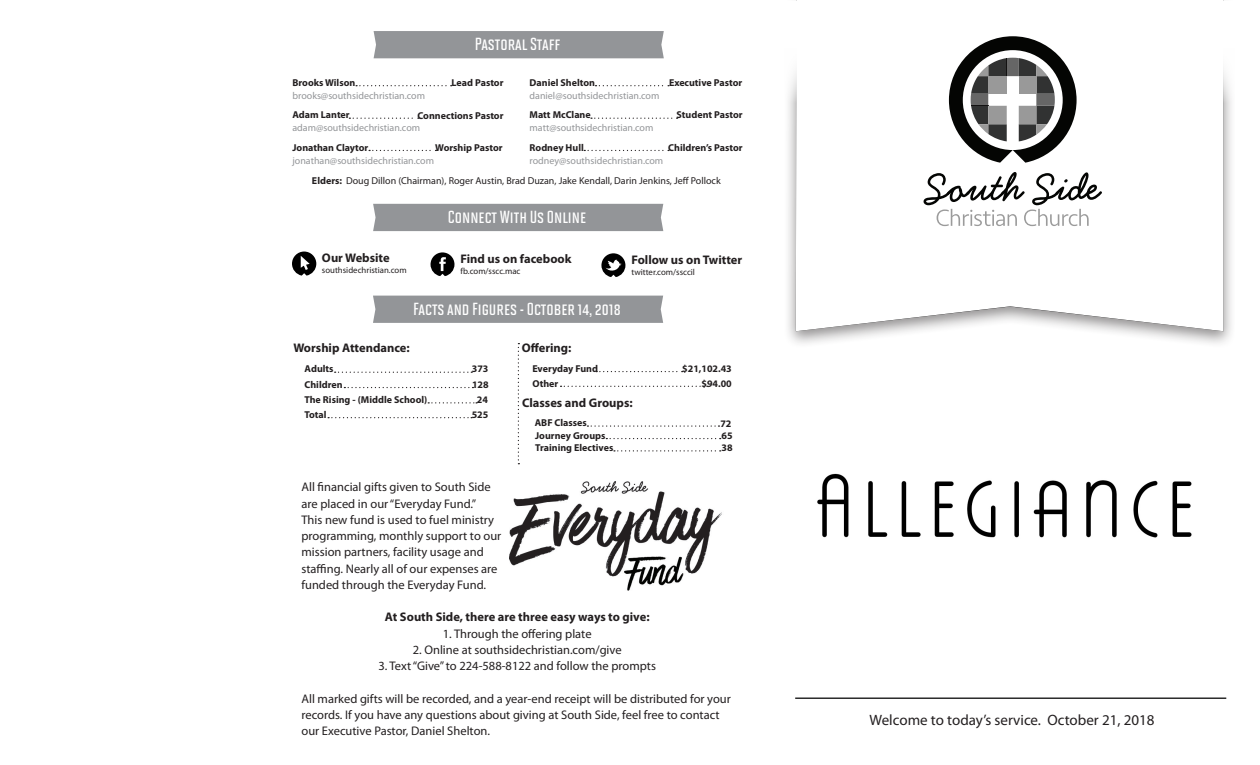
<style>
.page{position:relative;width:1260px;height:765px;background:#fff}
.page>*{position:absolute;margin:0;border:0;box-sizing:border-box;transform-origin:0 0}
.t1{font:17.5px "Solano Gothic MVB Sb SC";color:#fff}
.t2{font:15px "Myriad Pro";color:#231f20}
.t3{font:12.5px/16.2px "Myriad Pro";color:#231f20}
.t4{font:700 12.5px "Myriad Pro";color:#231f20}
.t5{font:700 10px "Myriad Pro";color:#231f20}
.t6{font:10px "Myriad Pro";color:#939598}
.t7{font:10px "Myriad Pro";color:#231f20}
.t8{font:8.75px "Myriad Pro";color:#231f20}
.s1{font-weight:700}
</style>
<div class="page">
<div style="left:373px;top:204px;width:290px;height:27px;background:#939598"></div>
<svg style="left:431px;top:252px;width:23px;height:24px"></svg>
<svg style="left:601px;top:253px;width:24px;height:24px"></svg>
<svg style="left:292px;top:252px;width:24px;height:24px"></svg>
<div style="left:374px;top:31px;width:290px;height:27px;background:#939598"></div>
<svg style="left:356px;top:85px;width:96px;height:1px"></svg>
<svg style="left:349px;top:118px;width:70px;height:1px"></svg>
<svg style="left:596px;top:85px;width:73px;height:1px"></svg>
<div style="left:373px;top:296px;width:290px;height:27px;background:#939598"></div>
<svg style="left:591px;top:118px;width:87px;height:1px"></svg>
<hr style="left:795px;top:698px;width:431px;height:1px;background:#000">
<div style="left:783px;top:0;width:453px;height:349px;background:#231f20;opacity:.5"></div>
<svg style="left:796px;top:0;width:428px;height:331px"></svg>
<div style="left:775px;top:1px;width:36px;height:104px;background:#fff;border-radius:7px"></div>
<div style="left:1210px;top:1px;width:36px;height:104px;background:#fff;border-radius:7px"></div>
<svg style="left:596px;top:371px;width:87px;height:1px"></svg>
<svg style="left:335px;top:372px;width:137px;height:1px"></svg>
<svg style="left:518px;top:343px;width:1px;height:121px"></svg>
<svg style="left:369px;top:150px;width:67px;height:1px"></svg>
<svg style="left:584px;top:150px;width:85px;height:1px"></svg>
<svg style="left:344px;top:387px;width:129px;height:1px"></svg>
<svg style="left:328px;top:417px;width:144px;height:1px"></svg>
<svg style="left:428px;top:402px;width:49px;height:1px"></svg>
<svg style="left:587px;top:425px;width:132px;height:2px"></svg>
<svg style="left:949px;top:36px;width:128px;height:127px"></svg>
<svg style="left:924px;top:172px;width:178px;height:54px"></svg>
<img style="left:510px;top:482px;width:212px;height:108px">
<svg style="left:561px;top:386px;width:147px;height:1px"></svg>
<svg style="left:606px;top:438px;width:115px;height:1px"></svg>
<svg style="left:614px;top:450px;width:107px;height:2px"></svg>
<img style="left:817px;top:473px;width:375px;height:65px">
<p class="t1" style="left:475px;top:35px;width:87px">Pastoral Staff</p>
<p class="t5" style="left:292px;top:76px;width:64px">Brooks Wilson</p>
<p class="t5" style="left:452px;top:76px;width:54px">Lead Pastor</p>
<p class="t6" style="left:292px;top:89px;width:134px">brooks@southsidechristian.com</p>
<p class="t5" style="left:292px;top:109px;width:59px">Adam Lanter</p>
<p class="t5" style="left:418px;top:109px;width:88px">Connections Pastor</p>
<p class="t6" style="left:292px;top:122px;width:129px">adam@southsidechristian.com</p>
<p class="t5" style="left:292px;top:141px;width:77px">Jonathan Claytor</p>
<p class="t5" style="left:435px;top:141px;width:69px">Worship Pastor</p>
<p class="t6" style="left:292px;top:154px;width:143px">jonathan@southsidechristian.com</p>
<p class="t5" style="left:530px;top:76px;width:67px">Daniel Shelton</p>
<p class="t5" style="left:669px;top:76px;width:75px">Executive Pastor</p>
<p class="t6" style="left:530px;top:89px;width:131px">daniel@southsidechristian.com</p>
<p class="t5" style="left:530px;top:109px;width:63px">Matt McClane</p>
<p class="t5" style="left:677px;top:108px;width:68px">Student Pastor</p>
<p class="t6" style="left:530px;top:122px;width:125px">matt@southsidechristian.com</p>
<p class="t5" style="left:530px;top:141px;width:56px">Rodney Hull</p>
<p class="t5" style="left:668px;top:141px;width:76px">Children’s Pastor</p>
<p class="t6" style="left:530px;top:154px;width:135px">rodney@southsidechristian.com</p>
<p class="t7" style="left:312px;top:175px;width:410px"><span class="s1">Elders:</span> Doug Dillon (Chairman), Roger Austin, Brad Duzan, Jake Kendall, Darin Jenkins, Jeff Pollock</p>
<p class="t1" style="left:448px;top:208px;width:140px">Connect With Us Online</p>
<p class="t4" style="left:322px;top:250px;width:69px">Our Website</p>
<p class="t8" style="left:322px;top:265px;width:86px">southsidechristian.com</p>
<p class="t4" style="left:461px;top:251px;width:113px">Find us on facebook</p>
<p class="t8" style="left:461px;top:266px;width:61px">fb.com/sscc.mac</p>
<p class="t1" style="left:413px;top:299px;width:209px">Facts and Figures - October 14, 2018</p>
<p class="t4" style="left:293px;top:340px;width:118px">Worship Attendance:</p>
<p class="t4" style="left:522px;top:339px;width:51px">Offering:</p>
<p class="t4" style="left:631px;top:252px;width:112px">Follow us on Twitter</p>
<p class="t8" style="left:631px;top:267px;width:65px">twitter.com/ssccil</p>
<p class="t5" style="left:305px;top:363px;width:30px">Adults</p>
<p class="t5" style="left:472px;top:363px;width:18px">373</p>
<p class="t5" style="left:532px;top:362px;width:67px">Everyday Fund</p>
<p class="t5" style="left:682px;top:362px;width:51px">$21,102.43</p>
<p class="t5" style="left:532px;top:377px;width:27px">Other</p>
<p class="t5" style="left:701px;top:377px;width:32px">$94.00</p>
<p class="t5" style="left:305px;top:378px;width:40px">Children</p>
<p class="t5" style="left:472px;top:378px;width:18px">128</p>
<p class="t5" style="left:305px;top:408px;width:24px">Total</p>
<p class="t5" style="left:472px;top:408px;width:18px">525</p>
<p class="t5" style="left:304px;top:393px;width:125px">The Rising - (Middle School)</p>
<p class="t5" style="left:477px;top:393px;width:13px">24</p>
<p class="t4" style="left:522px;top:394px;width:112px">Classes and Groups:</p>
<p class="t5" style="left:535px;top:417px;width:54px">ABF Classes</p>
<p class="t5" style="left:720px;top:417px;width:13px">72</p>
<p class="t5" style="left:535px;top:429px;width:72px">Journey Groups</p>
<p class="t5" style="left:722px;top:429px;width:13px">65</p>
<p class="t5" style="left:535px;top:441px;width:80px">Training Electives</p>
<p class="t5" style="left:722px;top:441px;width:13px">38</p>
<p class="t3" style="left:301px;top:479px;width:201px">All financial gifts given to South Side are placed in our “Everyday Fund.”<br>This new fund is used to fuel ministry programming, monthly support to our mission partners, facility usage and staffing. Nearly all of our expenses are funded through the Everyday Fund.</p>
<p class="t4" style="left:385px;top:609px;width:266px">At South Side, there are three easy ways to give:</p>
<p class="t3" style="left:443px;top:625px;width:150px">1. Through the offering plate</p>
<p class="t3" style="left:413px;top:641px;width:210px">2. Online at southsidechristian.com/give</p>
<p class="t3" style="left:378px;top:657px;width:279px">3. Text “Give” to 224-588-8122 and follow the prompts</p>
<p class="t3" style="left:301px;top:690px;width:431px">All marked gifts will be recorded, and a year-end receipt will be distributed for your records. If you have any questions about giving at South Side, feel free to contact our Executive Pastor, Daniel Shelton.</p>
<p class="t2" style="left:870px;top:711px;width:286px">Welcome to today’s service. October 21, 2018</p>
</div>
